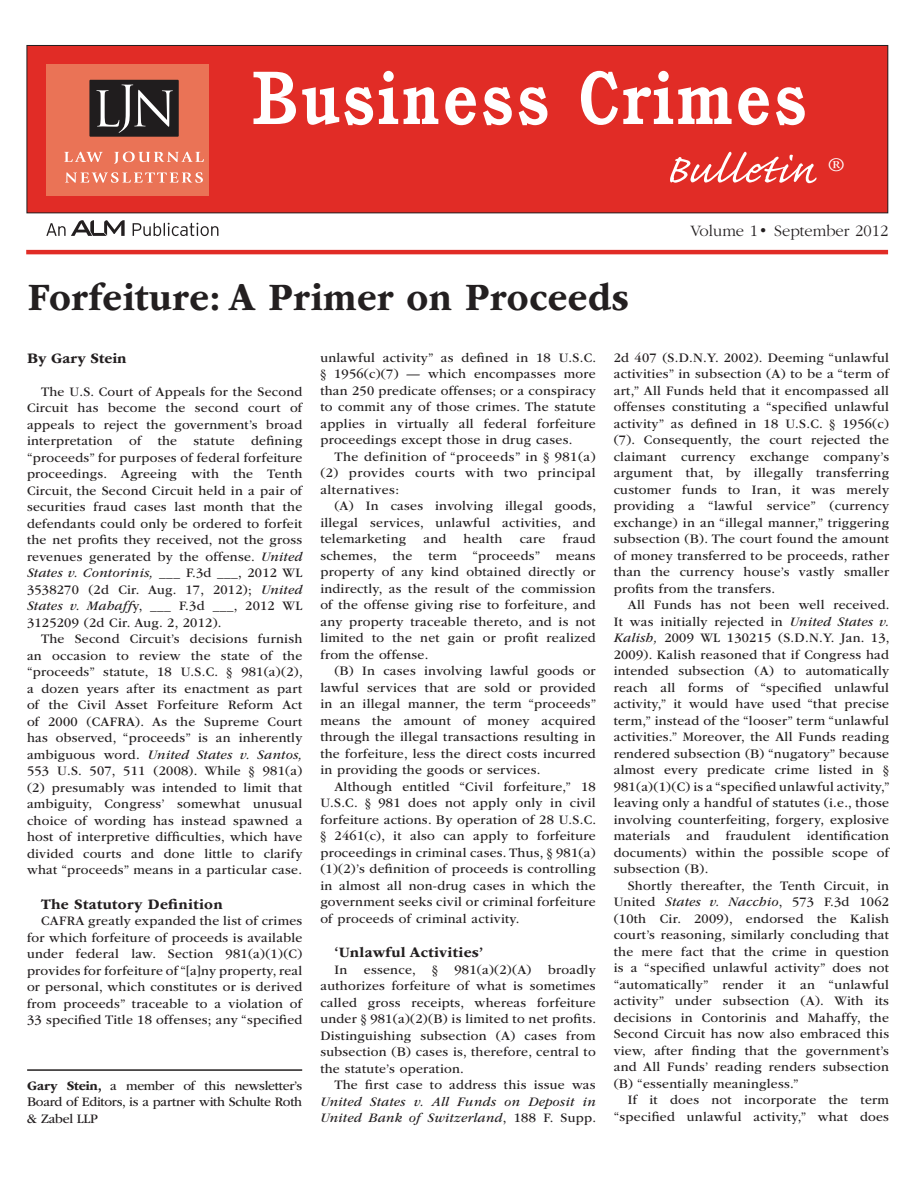
<style>
.page{position:relative;width:918px;height:1188px;background:#fff}
.page>*{position:absolute;margin:0;border:0;box-sizing:border-box;transform-origin:0 0}
.t1{font:700 73.2px "Cushing Std";letter-spacing:.05em;color:#fff;scale:.95 1}
.t2{font:51px "Caflisch Script Pro";color:#fff;scale:1.14 1}
.HEAD_headline{font:700 40.5px "ITC Garamond Std";letter-spacing:.015em;color:#231f20;scale:.92 1}
.t3{font:18px "Sabon LT Std";color:#fff;scale:1.14 1}
.t4{font:300 16.5px "ITC Garamond Std";color:#231f20}
.TEXT_bodyCopy{font:700 15px "ITC Garamond Std";letter-spacing:.02em;color:#231f20}
.BYLINE{font:700 15px "ITC Garamond Std";color:#231f20}
.TEXT_bodyCopy-2{font:13.5px/16.5px "ITC Garamond Std";letter-spacing:.02em;color:#231f20;text-align:justify}
.TEXT_bodyCopy-3{font:italic 13.5px/16.5px "ITC Garamond Std";letter-spacing:.02em;color:#231f20;text-align:justify}
.BIO{font:13.5px/16.5px "ITC Garamond Std";letter-spacing:-.02em;color:#231f20;text-align:justify}
.s1{font-style:italic}
.s2{font-weight:700}
.s3{font-style:normal}
</style>
<div class="page">
<hr style="left:27px;top:1069px;width:275px;height:2px;background:#231f20">
<svg style="left:133px;top:223px;width:85px;height:13px"></svg>
<svg style="left:46px;top:220px;width:79px;height:16px"></svg>
<hr style="left:26px;top:250px;width:862px;height:4px;background:#e12c26">
<div style="left:27px;top:45px;width:861px;height:168px;background:#e12c26"></div>
<div style="left:26px;top:45px;width:862px;height:168px;border:1px solid #231f20"></div>
<div style="left:46px;top:65px;width:163px;height:131px;background:#ea7356"></div>
<div style="left:89px;top:80px;width:90px;height:57px;background:#201d1e"></div>
<svg style="left:96px;top:85px;width:77px;height:48px"></svg>
<svg style="left:64px;top:152px;width:39px;height:10px"></svg>
<svg style="left:114px;top:152px;width:90px;height:12px"></svg>
<svg style="left:65px;top:172px;width:138px;height:11px"></svg>
<p class="t1" style="left:252px;top:54px;width:585px">Business Crimes</p>
<p class="t2" style="left:664px;top:143px;width:134px">Bulletin</p>
<p class="t3" style="left:828px;top:154px;width:16px">®</p>
<p class="HEAD_headline" style="left:28px;top:274px;width:655px">Forfeiture: A Primer on Proceeds</p>
<p class="t4" style="left:690px;top:222px;width:199px">Volume 1• September 2012</p>
<p class="BYLINE" style="left:27px;top:349px;width:101px">By Gary Stein</p>
<p class="TEXT_bodyCopy-2" style="left:27px;top:383px;width:277px;text-indent:14px">The U.S. Court of Appeals for the Second Circuit has become the second court of appeals to reject the government’s broad interpretation of the statute defining “proceeds” for purposes of federal forfeiture proceedings. Agreeing with the Tenth Circuit, the Second Circuit held in a pair of securities fraud cases last month that the defendants could only be ordered to forfeit the net profits they received, not the gross revenues generated by the offense. <span class="s1">United States v. Contorinis,</span> ___ F.3d ___, 2012 WL 3538270 (2d Cir. Aug. 17, 2012); <span class="s1">United States v. Mahaff</span>y, ___ F.3d ___, 2012 WL 3125209 (2d Cir. Aug. 2, 2012).</p>
<p class="TEXT_bodyCopy-2" style="left:27px;top:631px;width:277px;text-indent:14px">The Second Circuit’s decisions furnish an occasion to review the state of the “proceeds” statute, 18 U.S.C. § 981(a)(2), a dozen years after its enactment as part of the Civil Asset Forfeiture Reform Act of 2000 (CAFRA). As the Supreme Court has observed, “proceeds” is an inherently ambiguous word. <span class="s1">United States v. Santos, </span>553 U.S. 507, 511 (2008). While § 981(a) (2) presumably was intended to limit that ambiguity, Congress’ somewhat unusual choice of wording has instead spawned a host of interpretive difficulties, which have divided courts and done little to clarify what “proceeds” means in a particular case.</p>
<p class="TEXT_bodyCopy" style="left:41px;top:895px;width:183px">The Statutory Definition</p>
<p class="TEXT_bodyCopy-2" style="left:27px;top:913px;width:277px;text-indent:14px">CAFRA greatly expanded the list of crimes for which forfeiture of proceeds is available under federal law. Section 981(a)(1)(C) provides for forfeiture of “[a]ny property, real or personal, which constitutes or is derived from proceeds” traceable to a violation of 33 specified Title 18 offenses; any “specified</p>
<p class="BIO" style="left:27px;top:1077px;width:277px"><span class="s2">Gary Stein,</span> a member of this newsletter’s Board of Editors, is a partner with Schulte Roth &amp; Zabel LLP</p>
<p class="TEXT_bodyCopy-2" style="left:320px;top:349px;width:277px">unlawful activity” as defined in 18 U.S.C. § 1956(c)(7) — which encompasses more than 250 predicate offenses; or a conspiracy to commit any of those crimes. The statute applies in virtually all federal forfeiture proceedings except those in drug cases.</p>
<p class="TEXT_bodyCopy-2" style="left:320px;top:448px;width:277px;text-indent:14px">The definition of “proceeds” in § 981(a) (2) provides courts with two principal alternatives:</p>
<p class="TEXT_bodyCopy-2" style="left:320px;top:498px;width:277px;text-indent:14px">(A) In cases involving illegal goods, illegal services, unlawful activities, and telemarketing</p>
<p class="TEXT_bodyCopy-2" style="left:320px;top:531px;width:277px;text-indent:242px">fraud schemes, the term “proceeds” means property of any kind obtained directly or indirectly, as the result of the commission of the offense giving rise to forfeiture, and any property traceable thereto, and is not limited to the net gain or profit realized from the offense.</p>
<p class="TEXT_bodyCopy-2" style="left:320px;top:663px;width:278px;text-indent:14px">(B) In cases involving lawful goods or lawful services that are sold or provided in an illegal manner, the term “proceeds” means the amount of money acquired through the illegal transactions resulting in the forfeiture, less the direct costs incurred in providing the goods or services.</p>
<p class="TEXT_bodyCopy-2" style="left:320px;top:778px;width:277px;text-indent:14px">Although entitled “Civil forfeiture,” 18<br>U.S.C. § 981 does not apply only in civil forfeiture actions. By operation of 28 U.S.C. § 2461(c), it also can apply to forfeiture proceedings in criminal cases. Thus, § 981(a) (1)(2)’s definition of proceeds is controlling in almost all non-drug cases in which the government seeks civil or criminal forfeiture of proceeds of criminal activity.</p>
<p class="TEXT_bodyCopy" style="left:334px;top:944px;width:150px">‘Unlawful Activities’</p>
<p class="TEXT_bodyCopy-2" style="left:320px;top:961px;width:277px;text-indent:14px">In essence, § 981(a)(2)(A) broadly authorizes forfeiture of what is sometimes called gross receipts, whereas forfeiture under § 981(a)(2)(B) is limited to net profits.<br>Distinguishing subsection (A) cases from subsection (B) cases is, therefore, central to the statute’s operation.</p>
<p class="TEXT_bodyCopy-3" style="left:320px;top:1077px;width:277px;text-indent:14px"><span class="s3">The first case to address this issue was </span>United States v. All Funds on Deposit in United Bank of Switzerland<span class="s3">, 188 F. Supp.</span></p>
<p class="TEXT_bodyCopy-2" style="left:423px;top:531px;width:24px">and</p>
<p class="TEXT_bodyCopy-2" style="left:464px;top:531px;width:40px">health</p>
<p class="TEXT_bodyCopy-2" style="left:520px;top:531px;width:27px">care</p>
<p class="TEXT_bodyCopy-2" style="left:614px;top:349px;width:277px">2d 407 (S.D.N.Y. 2002). Deeming “unlawful activities” in subsection (A) to be a “term of art,” All Funds held that it encompassed all offenses constituting a “specified unlawful activity” as defined in 18 U.S.C. § 1956(c) (7). Consequently, the court rejected the claimant currency exchange company’s argument that, by illegally transferring customer funds to Iran, it was merely providing a “lawful service” (currency exchange) in an “illegal manner,” triggering subsection (B). The court found the amount of money transferred to be proceeds, rather than the currency house’s vastly smaller profits from the transfers.</p>
<p class="TEXT_bodyCopy-2" style="left:614px;top:597px;width:278px;text-indent:14px">All Funds has not been well received.<br>It was initially rejected in <span class="s1">United States v.<br>Kalish,</span> 2009 WL 130215 (S.D.N.Y. Jan. 13, 2009). Kalish reasoned that if Congress had intended subsection (A) to automatically reach all forms of “specified unlawful activity,” it would have used “that precise term,” instead of the “looser” term “unlawful activities.” Moreover, the All Funds reading rendered subsection (B) “nugatory” because almost every predicate crime listed in § 981(a)(1)(C) is a “specified unlawful activity,” leaving only a handful of statutes (i.e., those involving counterfeiting, forgery, explosive materials and fraudulent identification documents) within the possible scope of subsection (B).</p>
<p class="TEXT_bodyCopy-2" style="left:614px;top:877px;width:277px;text-indent:14px">Shortly thereafter, the Tenth Circuit, in United <span class="s1">States v. Nacchio</span>, 573 F.3d 1062 (10th Cir. 2009), endorsed the Kalish court’s reasoning, similarly concluding that the mere fact that the crime in question is a “specified unlawful activity” does not “automatically” render it an “unlawful activity” under subsection (A). With its decisions in Contorinis and Mahaffy, the Second Circuit has now also embraced this view, after finding that the government’s and All Funds’ reading renders subsection (B) “essentially meaningless.”</p>
<p class="TEXT_bodyCopy-2" style="left:614px;top:1092px;width:277px;text-align:right">If it does not incorporate the term “specified unlawful activity,” what does</p>
</div>
